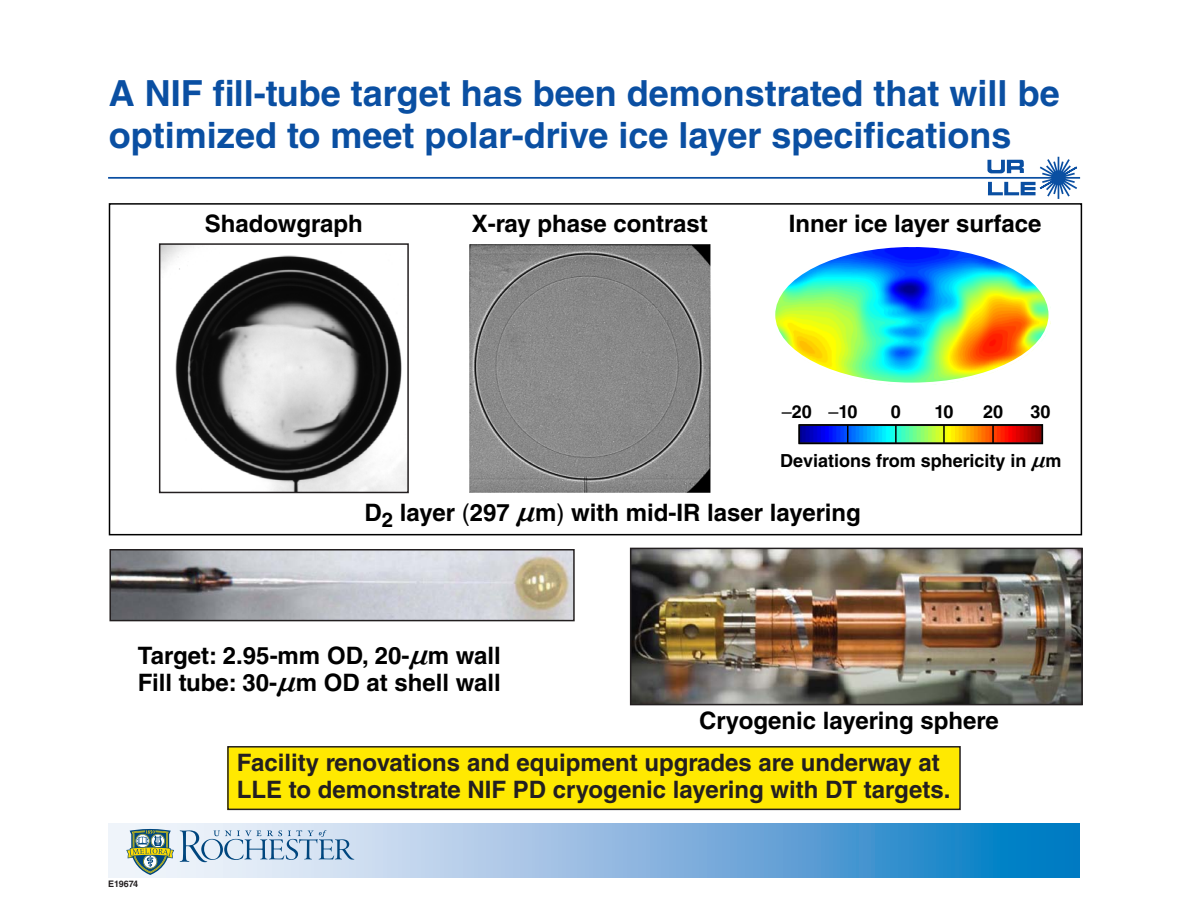
<style>
.page{position:relative;width:1188px;height:918px;background:#fff}
.page>*{position:absolute;margin:0;border:0;box-sizing:border-box;transform-origin:0 0}
.t1{font:700 36px/42px "Helvetica LT Std";color:#0a4fa2}
.t2{font:700 24px/27px "Helvetica LT Std";color:#000}
.t3{font:700 24px/27px "Helvetica LT Std";color:#231f20}
.t4{font:700 18px "Helvetica LT Std";color:#000}
.t5{font:700 9px "Helvetica LT Std";color:#231f20}
.s1{font-weight:400}
.s2{font-family:"MM Greek"}
</style>
<div class="page">
<div style="left:228px;top:747px;width:732px;height:62px;background:#ffe901"></div>
<div style="left:227px;top:746px;width:734px;height:64px;border:2px solid #231f20"></div>
<svg style="left:987px;top:156px;width:90px;height:43px"></svg>
<hr style="left:108px;top:177px;width:972px;height:2px;background:#0a4fa2">
<svg style="left:108px;top:823px;width:972px;height:54px;background:#7bb2dd"></svg>
<svg style="left:180px;top:830px;width:175px;height:32px;background:#b3c9de"></svg>
<svg style="left:126px;top:829px;width:48px;height:46px"></svg>
<img style="left:633px;top:551px;width:447px;height:151px">
<div style="left:630px;top:548px;width:453px;height:157px;border:2px solid #231f20"></div>
<img style="left:112px;top:552px;width:460px;height:66px">
<div style="left:109px;top:549px;width:466px;height:72px;border:2px solid #231f20"></div>
<img style="left:776px;top:248px;width:275px;height:134px">
<img style="left:802px;top:428px;width:238px;height:13px">
<svg style="left:847px;top:427px;width:1px;height:14px"></svg>
<svg style="left:895px;top:427px;width:2px;height:14px"></svg>
<svg style="left:943px;top:427px;width:2px;height:14px"></svg>
<svg style="left:992px;top:427px;width:2px;height:14px"></svg>
<div style="left:799px;top:424px;width:244px;height:20px;border:2px solid #000"></div>
<img style="left:469px;top:244px;width:241px;height:248px">
<img style="left:162px;top:246px;width:244px;height:244px">
<div style="left:159px;top:243px;width:250px;height:250px;border:2px solid #231f20"></div>
<div style="left:109px;top:203px;width:973px;height:332px;border:2px solid #000"></div>
<p class="t1" style="left:109px;top:72px;width:952px">A NIF fill-tube target has been demonstrated that will be optimized to meet polar-drive ice layer specifications</p>
<p class="t2" style="left:205px;top:210px;width:159px">Shadowgraph</p>
<p class="t2" style="left:472px;top:210px;width:237px">X-ray phase contrast</p>
<p class="t2" style="left:789px;top:210px;width:254px">Inner ice layer surface</p>
<p class="t4" style="left:782px;top:401px;width:77px"><span class="s1">–</span>20 <span class="s1">–</span>10</p>
<p class="t4" style="left:891px;top:401px;width:12px">0</p>
<p class="t4" style="left:934px;top:401px;width:21px">10</p>
<p class="t4" style="left:983px;top:401px;width:22px">20</p>
<p class="t4" style="left:1031px;top:401px;width:22px">30</p>
<p class="t4" style="left:780px;top:449px;width:283px">Deviations from sphericity in <span class="s2">N</span>m</p>
<p class="t2" style="left:365px;top:499px;width:498px">D<sub>2</sub> layer <span class="s1">(</span>297 <span class="s2">N</span>m<span class="s1">)</span> with mid-IR laser layering</p>
<p class="t2" style="left:138px;top:642px;width:364px">Target: 2.95-mm OD, 20-<span class="s2">N</span>m wall<br>Fill tube: 30-<span class="s2">N</span>m OD at shell wall</p>
<p class="t2" style="left:699px;top:707px;width:301px">Cryogenic layering sphere</p>
<p class="t5" style="left:108px;top:878px;width:32px">E19674</p>
<p class="t3" style="left:237px;top:748px;width:715px">Facility renovations and equipment upgrades are underway at<br>LLE to demonstrate NIF PD cryogenic layering with DT targets.</p>
</div>
